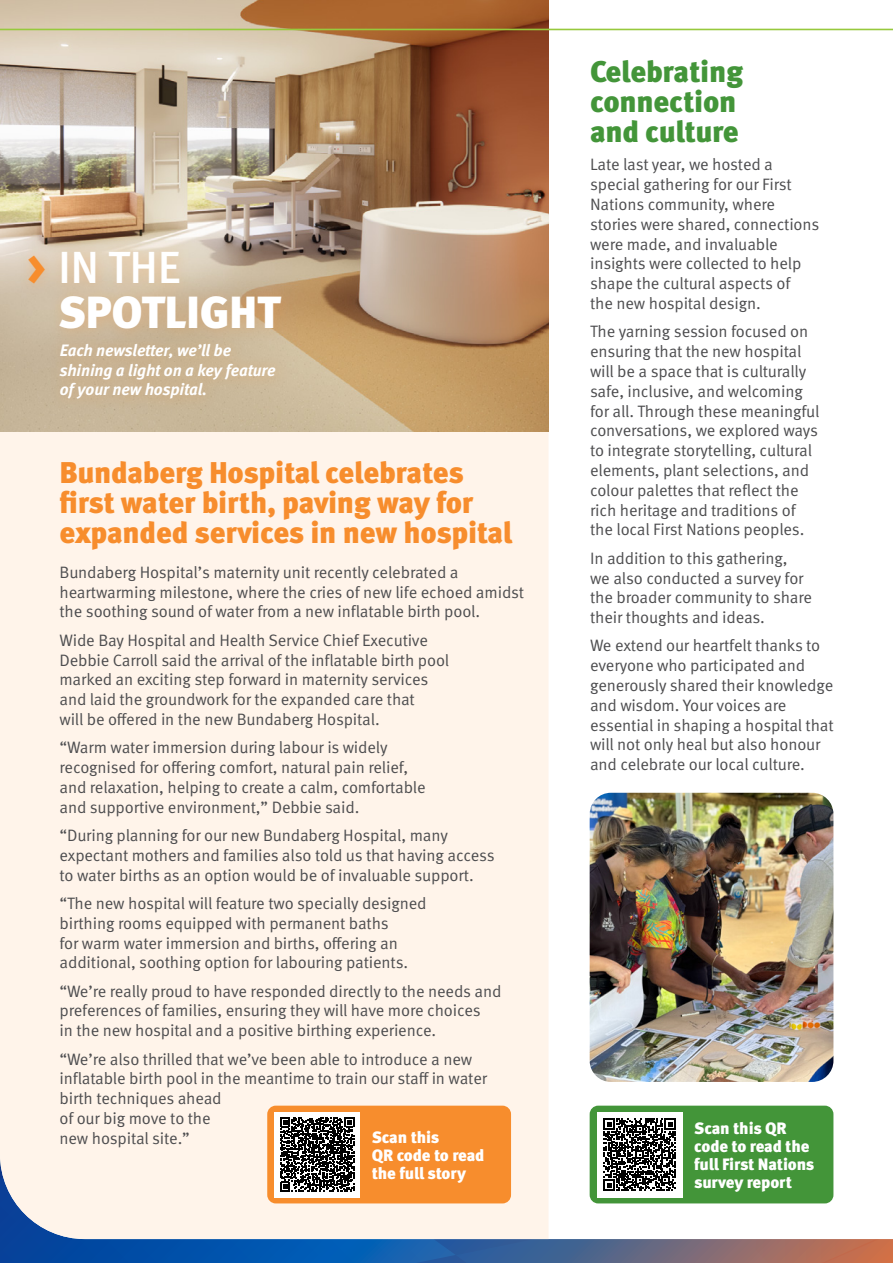
<style>
.page{position:relative;width:893px;height:1263px;background:#fff}
.page>*{position:absolute;margin:0;border:0;box-sizing:border-box;transform-origin:0 0}
.t1{font:900 45px/45px "Meta Pro";letter-spacing:-.01em;color:#fff}
.t2{font:900 30px/30px "Meta Pro";letter-spacing:-.015em;color:#f78d2d}
.t3{font:900 30px/30px "Meta Pro";letter-spacing:-.01em;color:#439539}
.t4{font:16.5px/19.8px "Meta Pro Norm";letter-spacing:-.01em;color:#4d4d4f}
.t5{font:900 16.5px/18px "Meta Pro";letter-spacing:-.01em;color:#fff}
.t6{font:italic 700 16.5px/19.8px "Meta Pro";letter-spacing:-.01em;color:#fff}
.s1{color:#f78d2d}
.s2{font-weight:500}
</style>
<div class="page">
<div style="left:0;top:431px;width:549px;height:686px;background:#fff4ea"></div>
<img style="left:0;top:0;width:549px;height:431px">
<div style="left:17px;top:240px;width:279px;height:104px;background:#f78d2d;opacity:.3"></div>
<div style="left:48px;top:331px;width:242px;height:82px;background:#cab494"></div>
<div style="left:267px;top:1106px;width:244px;height:97px;background:#f78d2d;border-radius:9px"></div>
<div style="left:275px;top:1112px;width:85px;height:85px;background:#fff"></div>
<hr style="left:0;top:29px;width:893px;height:1px;background:#97c93d">
<div style="left:590px;top:1106px;width:243px;height:97px;background:#439539;border-radius:9px"></div>
<div style="left:597px;top:1112px;width:85px;height:85px;background:#fff"></div>
<svg style="left:0;top:1117px;width:893px;height:146px"></svg>
<img style="left:590px;top:793px;width:243px;height:289px">
<p class="t1" style="left:58px;top:243px;width:224px;text-indent:-32px"><span class="s1">&gt;</span> <span class="s2">IN THE<br></span>SPOTLIGHT</p>
<p class="t6" style="left:60px;top:339px;width:217px">Each newsletter, we’ll be shining a light on a key feature of your new hospital.</p>
<p class="t2" style="left:60px;top:456px;width:454px">Bundaberg Hospital celebrates first water birth, paving way for expanded services in new hospital</p>
<p class="t4" style="left:60px;top:561px;width:466px">Bundaberg Hospital’s maternity unit recently celebrated a heartwarming milestone, where the cries of new life echoed amidst the soothing sound of water from a new inflatable birth pool.</p>
<p class="t4" style="left:60px;top:629px;width:391px">Wide Bay Hospital and Health Service Chief Executive Debbie Carroll said the arrival of the inflatable birth pool marked an exciting step forward in maternity services and laid the groundwork for the expanded care that<br>will be offered in the new Bundaberg Hospital.</p>
<p class="t4" style="left:60px;top:737px;width:368px">“Warm water immersion during labour is widely recognised for offering comfort, natural pain relief, and relaxation, helping to create a calm, comfortable and supportive environment,” Debbie said.</p>
<p class="t4" style="left:60px;top:824px;width:437px">“During planning for our new Bundaberg Hospital, many expectant mothers and families also told us that having access to water births as an option would be of invaluable support.</p>
<p class="t4" style="left:60px;top:892px;width:369px">“The new hospital will feature two specially designed birthing rooms equipped with permanent baths<br>for warm water immersion and births, offering an additional, soothing option for labouring patients.</p>
<p class="t4" style="left:60px;top:980px;width:443px">“We’re really proud to have responded directly to the needs and preferences of families, ensuring they will have more choices<br>in the new hospital and a positive birthing experience.</p>
<p class="t4" style="left:60px;top:1048px;width:429px">“We’re also thrilled that we’ve been able to introduce a new inflatable birth pool in the meantime to train our staff in water birth techniques ahead<br>of our big move to the<br>new hospital site.”</p>
<p class="t5" style="left:372px;top:1127px;width:114px">Scan this<br>QR code to read the full story</p>
<p class="t3" style="left:590px;top:55px;width:155px">Celebrating connection and culture</p>
<p class="t4" style="left:590px;top:154px;width:231px">Late last year, we hosted a special gathering for our First<br>Nations community, where stories were shared, connections were made, and invaluable insights were collected to help shape the cultural aspects of<br>the new hospital design.</p>
<p class="t4" style="left:590px;top:321px;width:231px">The yarning session focused on ensuring that the new hospital will be a space that is culturally safe, inclusive, and welcoming for all. Through these meaningful conversations, we explored ways to integrate storytelling, cultural elements, plant selections, and colour palettes that reflect the rich heritage and traditions of the local First Nations peoples.</p>
<p class="t4" style="left:590px;top:547px;width:223px">In addition to this gathering,<br>we also conducted a survey for the broader community to share their thoughts and ideas.</p>
<p class="t4" style="left:590px;top:635px;width:245px">We extend our heartfelt thanks to everyone who participated and generously shared their knowledge and wisdom. Your voices are essential in shaping a hospital that will not only heal but also honour and celebrate our local culture.</p>
<p class="t5" style="left:694px;top:1118px;width:122px">Scan this QR code to read the full First Nations survey report</p>
</div>
